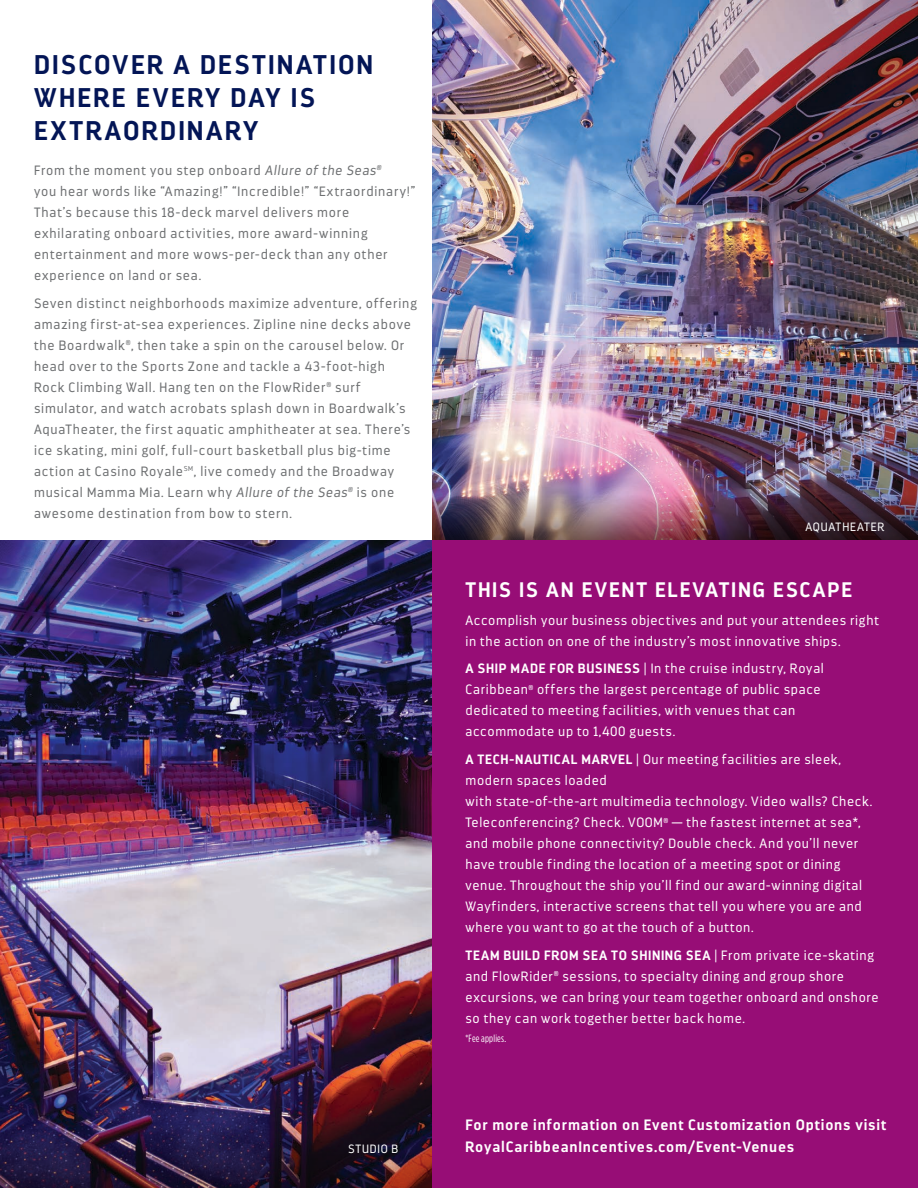
<style>
.page{position:relative;width:918px;height:1188px;background:#fff}
.page>*{position:absolute;margin:0;border:0;box-sizing:border-box;transform-origin:0 0}
.t1{font:700 27px/33px "Darwin";letter-spacing:.08em;color:#031556}
.t2{font:700 21px "Darwin";letter-spacing:.08em;color:#fff}
.t3{font:700 15px/22.5px "Darwin";letter-spacing:.055em;color:#fff}
.t4{font:300 13.5px/21px "Darwin";letter-spacing:.05em;color:#fff}
.t5{font:300 13.5px/21px "Darwin";letter-spacing:.06em;color:#6d6f71}
.t6{font:300 12px "Darwin";letter-spacing:.06em;color:#fff}
.t7{font:10.5px "Gotham Condensed";letter-spacing:.02em;color:#fff}
.s1{font-style:italic}
.s2{font-weight:700}
</style>
<div class="page">
<img style="left:0;top:540px;width:432px;height:582px">
<img style="left:432px;top:0;width:486px;height:495px">
<div style="left:432px;top:540px;width:486px;height:648px;background:#970d76"></div>
<img style="left:0;top:1122px;width:432px;height:66px">
<img style="left:432px;top:495px;width:486px;height:45px">
<h1 class="t1" style="left:34px;top:48px;width:341px">DISCOVER A DESTINATION<br>WHERE EVERY DAY IS<br>EXTRAORDINARY</h1>
<p class="t5" style="left:34px;top:160px;width:383px">From the moment you step onboard <span class="s1">Allure of the Seas</span><sup>®<br></sup>you hear words like “Amazing!” “Incredible!” “Extraordinary!” That’s because this 18-deck marvel delivers more exhilarating onboard activities, more award-winning entertainment and more wows-per-deck than any other experience on land or sea.</p>
<p class="t5" style="left:34px;top:292px;width:384px">Seven distinct neighborhoods maximize adventure, offering amazing first-at-sea experiences. Zipline nine decks above the Boardwalk<sup>®</sup>, then take a spin on the carousel below. Or head over to the Sports Zone and tackle a 43-foot-high Rock Climbing Wall. Hang ten on the FlowRider<sup>®</sup> surf simulator, and watch acrobats splash down in Boardwalk’s AquaTheater, the first aquatic amphitheater at sea. There’s ice skating, mini golf, full-court basketball plus big-time action at Casino Royale<sup>SM</sup>, live comedy and the Broadway musical Mamma Mia. Learn why <span class="s1">Allure of the Seas</span><sup>®</sup> is one awesome destination from bow to stern.</p>
<p class="t6" style="left:348px;top:1142px;width:52px">STUDIO B</p>
<p class="t6" style="left:805px;top:520px;width:80px">AQUATHEATER</p>
<h2 class="t2" style="left:465px;top:577px;width:388px">THIS IS AN EVENT ELEVATING ESCAPE</h2>
<p class="t4" style="left:465px;top:609px;width:415px">Accomplish your business objectives and put your attendees right in the action on one of the industry’s most innovative ships.</p>
<p class="t4" style="left:465px;top:658px;width:360px"><span class="s2">A SHIP MADE FOR BUSINESS</span> | In the cruise industry, Royal Caribbean<sup>®</sup> offers the largest percentage of public space dedicated to meeting facilities, with venues that can accommodate up to 1,400 guests.</p>
<p class="t4" style="left:465px;top:749px;width:408px"><span class="s2">A TECH-NAUTICAL MARVEL</span> | Our meeting facilities are sleek, modern spaces loaded<br>with state-of-the-art multimedia technology. Video walls? Check.<br>Teleconferencing? Check. VOOM<sup>®</sup> — the fastest internet at sea*, and mobile phone connectivity? Double check. And you’ll never have trouble finding the location of a meeting spot or dining venue. Throughout the ship you’ll find our award-winning digital Wayfinders, interactive screens that tell you where you are and where you want to go at the touch of a button.</p>
<p class="t4" style="left:465px;top:945px;width:415px"><span class="s2">TEAM BUILD FROM SEA TO SHINING SEA</span> | From private ice-skating and FlowRider<sup>®</sup> sessions, to specialty dining and group shore excursions, we can bring your team together onboard and onshore so they can work together better back home.</p>
<p class="t7" style="left:465px;top:1032px;width:42px">*Fee applies.</p>
<p class="t3" style="left:465px;top:1113px;width:422px">For more information on Event Customization Options visit<br>RoyalCaribbeanIncentives.com/Event-Venues</p>
</div>
